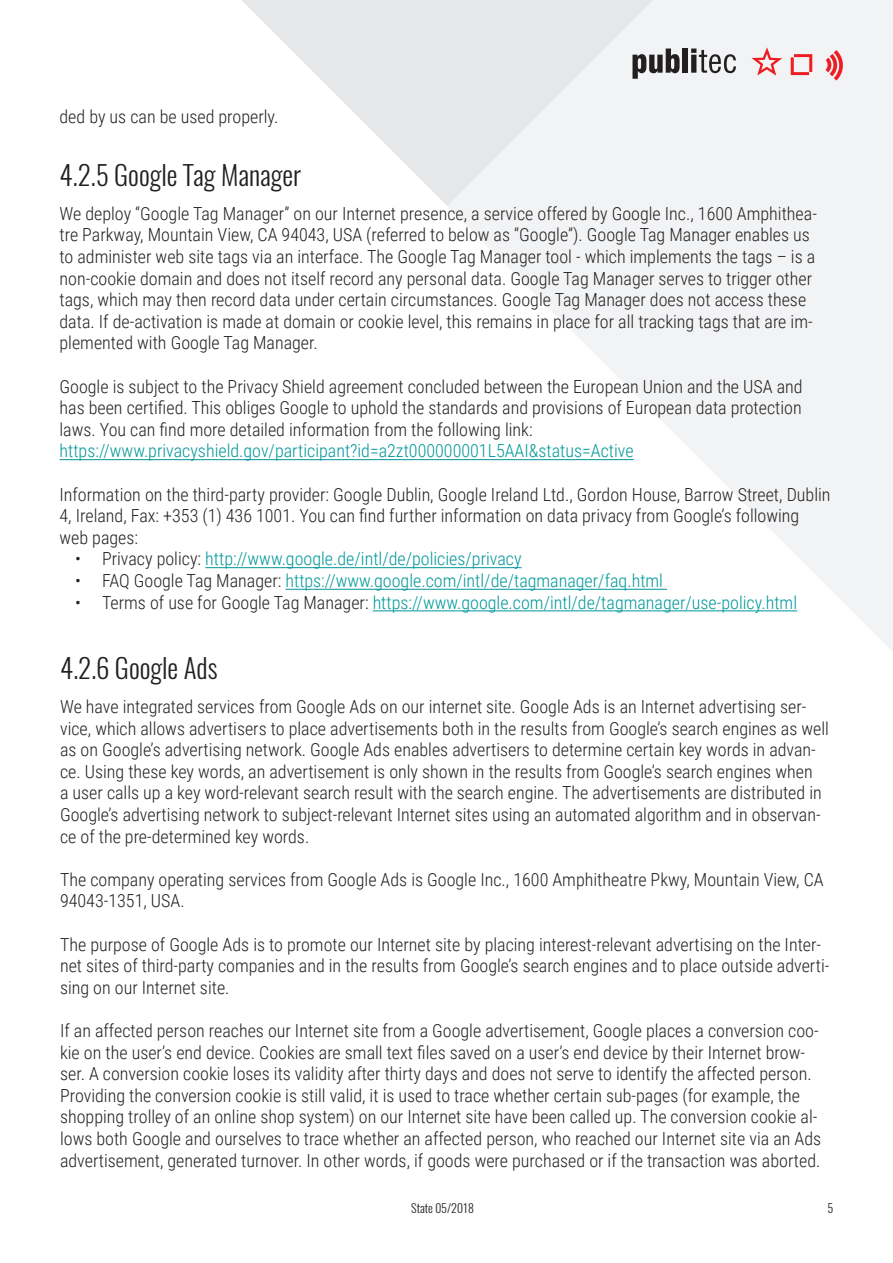
<style>
.page{position:relative;width:893px;height:1263px;background:#fff}
.page>*{position:absolute;margin:0;border:0;box-sizing:border-box;transform-origin:0 0}
.t1{font:300 27px "publitec Oswald";color:#231f20}
.t2{font:300 18px/21.6px "publitec Roboto Condensed";color:#231f20}
.t3{font:300 18px "publitec Roboto Condensed";color:#009799}
.t4{font:300 12px "publitec Oswald";color:#231f20}
.s1{color:#231f20}
</style>
<div class="page">
<svg style="left:448px;top:0;width:445px;height:651px;fill:#f2f3f4"></svg>
<svg style="left:242px;top:0;width:412px;height:206px;fill:#e6e7e9"></svg>
<svg style="left:632px;top:49px;width:48px;height:30px"></svg>
<div style="left:682px;top:49px;width:6px;height:24px;background:#231f20"></div>
<svg style="left:691px;top:49px;width:45px;height:24px"></svg>
<svg style="left:751px;top:47px;width:31px;height:29px"></svg>
<svg style="left:791px;top:54px;width:21px;height:21px"></svg>
<svg style="left:825px;top:50px;width:20px;height:31px"></svg>
<hr style="left:60px;top:459px;width:574px;height:1px;background:#009799">
<hr style="left:205px;top:567px;width:317px;height:1px;background:#009799">
<hr style="left:285px;top:589px;width:382px;height:1px;background:#009799">
<hr style="left:373px;top:610px;width:424px;height:1px;background:#009799">
<p class="t2" style="left:60px;top:105px;width:220px">ded by us can be used properly.</p>
<h1 class="t1" style="left:60px;top:151px;width:243px">4.2.5 Google Tag Manager</h1>
<p class="t2" style="left:60px;top:202px;width:759px">We deploy “Google Tag Manager” on our Internet presence, a service offered by Google Inc., 1600 Amphithea&shy;tre Parkway, Mountain View, CA 94043, USA (referred to below as “Google”). Google Tag Manager enables us to administer web site tags via an interface. The Google Tag Manager tool - which implements the tags – is a non-cookie domain and does not itself record any personal data. Google Tag Manager serves to trigger other tags, which may then record data under certain circumstances. Google Tag Manager does not access these data. If de-activation is made at domain or cookie level, this remains in place for all tracking tags that are im&shy;plemented with Google Tag Manager.</p>
<p class="t2" style="left:60px;top:375px;width:745px;text-align:justify">Google is subject to the Privacy Shield agreement concluded between the European Union and the USA and has been certified. This obliges Google to uphold the standards and provisions of European data protection laws. You can find more detailed information from the following link:</p>
<p class="t3" style="left:60px;top:438px;width:576px">https://www.privacyshield.gov/participant?id=a2zt000000001L5AAI&amp;status=Active</p>
<p class="t2" style="left:60px;top:483px;width:772px">Information on the third-party provider: Google Dublin, Google Ireland Ltd., Gordon House, Barrow Street, Dublin<br>4, Ireland, Fax: +353 (1) 436 1001. You can find further information on data privacy from Google’s following web pages:</p>
<p class="t3" style="left:75px;top:546px;width:448px"><span class="s1">• Privacy policy:</span> http://www.google.de/intl/de/policies/privacy</p>
<p class="t3" style="left:75px;top:568px;width:589px"><span class="s1">• FAQ Google Tag Manager:</span> https://www.google.com/intl/de/tagmanager/faq.html</p>
<p class="t3" style="left:75px;top:590px;width:724px"><span class="s1">• Terms of use for Google Tag Manager:</span> https://www.google.com/intl/de/tagmanager/use-policy.html</p>
<h1 class="t1" style="left:60px;top:644px;width:159px">4.2.6 Google Ads</h1>
<p class="t2" style="left:60px;top:695px;width:770px">We have integrated services from Google Ads on our internet site. Google Ads is an Internet advertising ser&shy;vice, which allows advertisers to place advertisements both in the results from Google’s search engines as well as on Google’s advertising network. Google Ads enables advertisers to determine certain key words in advan&shy;ce. Using these key words, an advertisement is only shown in the results from Google’s search engines when<br>a user calls up a key word-relevant search result with the search engine. The advertisements are distributed in Google’s advertising network to subject-relevant Internet sites using an automated algorithm and in observan&shy;ce of the pre-determined key words.</p>
<p class="t2" style="left:60px;top:868px;width:765px">The company operating services from Google Ads is Google Inc., 1600 Amphitheatre Pkwy, Mountain View, CA<br>94043-1351, USA.</p>
<p class="t2" style="left:60px;top:933px;width:771px">The purpose of Google Ads is to promote our Internet site by placing interest-relevant advertising on the Inter&shy;net sites of third-party companies and in the results from Google’s search engines and to place outside adverti&shy;sing on our Internet site.</p>
<p class="t2" style="left:60px;top:1019px;width:763px">If an affected person reaches our Internet site from a Google advertisement, Google places a conversion coo&shy;kie on the user’s end device. Cookies are small text files saved on a user’s end device by their Internet brow&shy;ser. A conversion cookie loses its validity after thirty days and does not serve to identify the affected person.<br>Providing the conversion cookie is still valid, it is used to trace whether certain sub-pages (for example, the shopping trolley of an online shop system) on our Internet site have been called up. The conversion cookie al&shy;lows both Google and ourselves to trace whether an affected person, who reached our Internet site via an Ads advertisement, generated turnover. In other words, if goods were purchased or if the transaction was aborted.</p>
<p class="t4" style="left:411px;top:1198px;width:64px">State 05/2018</p>
<p class="t4" style="left:827px;top:1198px;width:7px">5</p>
</div>
